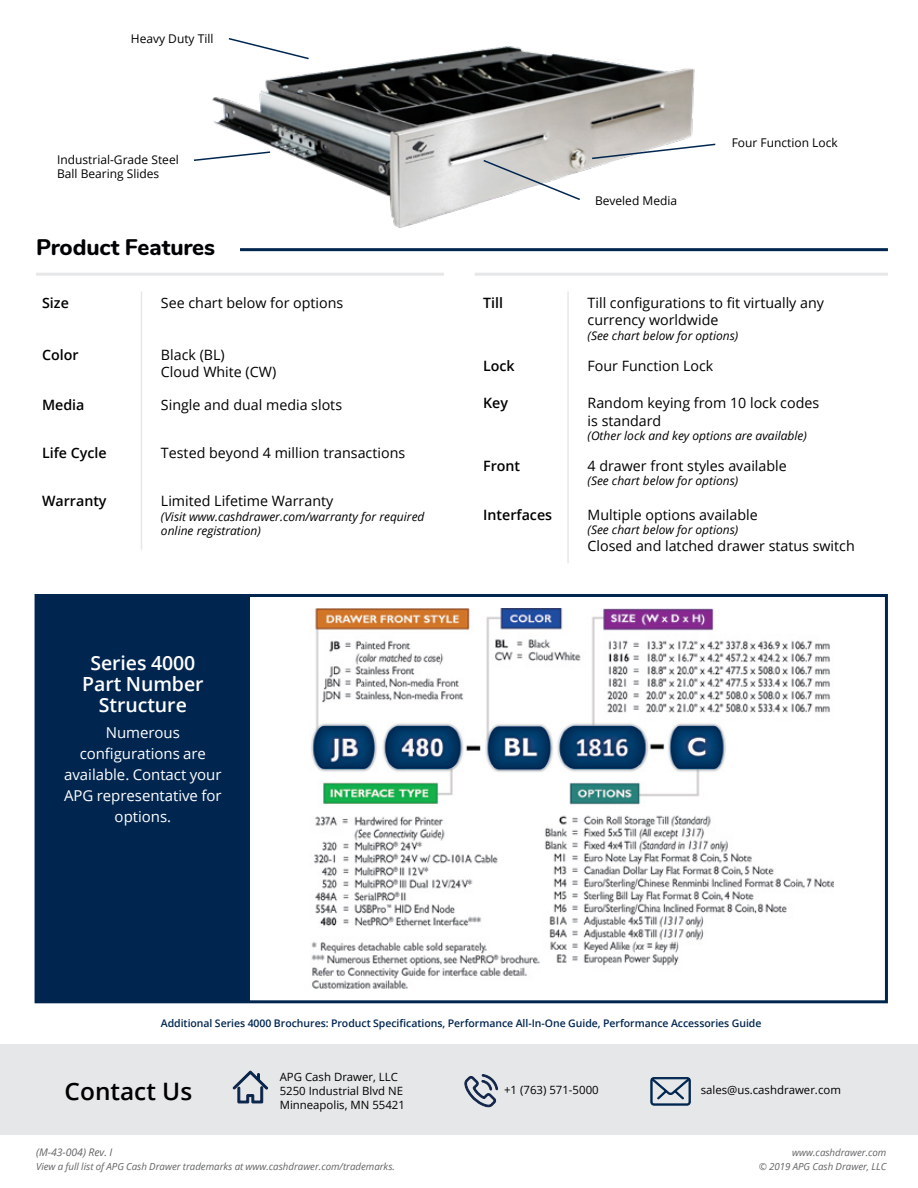
<style>
.page{position:relative;width:918px;height:1188px;background:#fff}
.page>*{position:absolute;margin:0;border:0;box-sizing:border-box;transform-origin:0 0}
.t1{font:600 24px "Open Sans";color:#000}
.t2{font:800 22.5px "Nunito";letter-spacing:-.005em;color:#000204}
.t3{font:600 19.5px/21px "Open Sans";letter-spacing:-.005em;color:#fff;text-align:center}
.t4{font:15px/21px "Open Sans";letter-spacing:-.005em;color:#fff;text-align:center}
.t5{font:14.25px/17.1px "Open Sans";color:#000}
.t6{font:600 14.25px "Open Sans";color:#000}
.t7{font:italic 12px/14.4px "Open Sans";color:#000}
.t8{font:12px/14.4px "Open Sans";color:#000}
.t9{font:11.4px/13.6px "Open Sans";color:#000}
.t10{font:600 10.5px "Open Sans";letter-spacing:-.005em;color:#002650}
.t11{font:italic 10.5px "Open Sans";letter-spacing:-.005em;color:#636466}
.t12{font:italic 9.75px/13.5px "Open Sans";letter-spacing:-.005em;color:#636466;text-align:right}
</style>
<div class="page">
<img style="left:212px;top:46px;width:483px;height:182px">
<div style="left:36px;top:595px;width:214px;height:407px;background:#002650"></div>
<img style="left:311px;top:608px;width:523px;height:381px">
<div style="left:35px;top:594px;width:853px;height:409px;border:3px solid #002650"></div>
<hr style="left:141px;top:291px;width:1px;height:52px;background:#e6e7e8">
<hr style="left:141px;top:343px;width:1px;height:50px;background:#e6e7e8">
<hr style="left:141px;top:393px;width:1px;height:48px;background:#e6e7e8">
<hr style="left:141px;top:441px;width:1px;height:48px;background:#e6e7e8">
<hr style="left:141px;top:489px;width:1px;height:61px;background:#e6e7e8">
<hr style="left:567px;top:291px;width:2px;height:63px;background:#e6e7e8">
<hr style="left:567px;top:354px;width:2px;height:38px;background:#e6e7e8">
<hr style="left:567px;top:392px;width:2px;height:62px;background:#e6e7e8">
<hr style="left:567px;top:454px;width:2px;height:49px;background:#e6e7e8">
<hr style="left:567px;top:503px;width:2px;height:60px;background:#e6e7e8">
<svg style="left:482px;top:159px;width:100px;height:42px"></svg>
<svg style="left:591px;top:143px;width:125px;height:17px"></svg>
<svg style="left:227px;top:38px;width:83px;height:22px"></svg>
<svg style="left:193px;top:150px;width:79px;height:12px"></svg>
<div style="left:0;top:1044px;width:918px;height:91px;background:#e6e7e8"></div>
<svg style="left:464px;top:1074px;width:34px;height:33px"></svg>
<svg style="left:650px;top:1077px;width:41px;height:29px"></svg>
<svg style="left:233px;top:1071px;width:35px;height:32px"></svg>
<hr style="left:36px;top:273px;width:408px;height:3px;background:#e6e7e8">
<hr style="left:475px;top:273px;width:413px;height:3px;background:#e6e7e8">
<hr style="left:240px;top:248px;width:648px;height:3px;background:#002650">
<p class="t8" style="left:131px;top:31px;width:84px">Heavy Duty Till</p>
<p class="t8" style="left:57px;top:152px;width:123px">Industrial-Grade Steel<br>Ball Bearing Slides</p>
<h2 class="t2" style="left:36px;top:231px;width:181px">Product Features</h2>
<p class="t6" style="left:42px;top:293px;width:28px">Size</p>
<p class="t5" style="left:161px;top:294px;width:184px">See chart below for options</p>
<p class="t6" style="left:42px;top:345px;width:38px">Color</p>
<p class="t5" style="left:161px;top:346px;width:117px">Black (BL)<br>Cloud White (CW)</p>
<p class="t6" style="left:42px;top:395px;width:44px">Media</p>
<p class="t5" style="left:161px;top:396px;width:183px">Single and dual media slots</p>
<p class="t6" style="left:42px;top:443px;width:66px">Life Cycle</p>
<p class="t5" style="left:161px;top:443px;width:246px">Tested beyond 4 million transactions</p>
<p class="t6" style="left:42px;top:491px;width:66px">Warranty</p>
<p class="t5" style="left:161px;top:492px;width:174px">Limited Lifetime Warranty</p>
<p class="t7" style="left:161px;top:509px;width:265px">(Visit www.cashdrawer.com/warranty for required online registration)</p>
<h3 class="t3" style="left:82px;top:652px;width:123px">Series 4000<br>Part Number<br>Structure</h3>
<p class="t4" style="left:64px;top:722px;width:159px">Numerous configurations are available. Contact your<br>APG representative for options.</p>
<p class="t8" style="left:595px;top:193px;width:84px">Beveled Media</p>
<p class="t8" style="left:732px;top:135px;width:107px">Four Function Lock</p>
<p class="t6" style="left:483px;top:293px;width:21px">Till</p>
<p class="t5" style="left:588px;top:294px;width:238px">Till configurations to fit virtually any currency worldwide</p>
<p class="t7" style="left:588px;top:328px;width:152px">(See chart below for options)</p>
<p class="t6" style="left:483px;top:356px;width:33px">Lock</p>
<p class="t5" style="left:588px;top:357px;width:127px">Four Function Lock</p>
<p class="t6" style="left:483px;top:393px;width:26px">Key</p>
<p class="t5" style="left:588px;top:394px;width:233px">Random keying from 10 lock codes is standard</p>
<p class="t7" style="left:588px;top:428px;width:221px">(Other lock and key options are available)</p>
<p class="t6" style="left:483px;top:456px;width:39px">Front</p>
<p class="t5" style="left:588px;top:457px;width:201px">4 drawer front styles available</p>
<p class="t7" style="left:588px;top:474px;width:152px">(See chart below for options)</p>
<p class="t6" style="left:483px;top:505px;width:70px">Interfaces</p>
<p class="t5" style="left:588px;top:506px;width:172px">Multiple options available</p>
<p class="t7" style="left:588px;top:522px;width:152px">(See chart below for options)</p>
<p class="t5" style="left:588px;top:537px;width:269px">Closed and latched drawer status switch</p>
<p class="t10" style="left:161px;top:1016px;width:602px">Additional Series 4000 Brochures: Product Specifications, Performance All-In-One Guide, Performance Accessories Guide</p>
<h1 class="t1" style="left:65px;top:1075px;width:129px">Contact Us</h1>
<p class="t9" style="left:280px;top:1070px;width:127px">APG Cash Drawer, LLC<br>5250 Industrial Blvd NE<br>Minneapolis, MN 55421</p>
<p class="t11" style="left:36px;top:1145px;width:78px">(M-43-004) Rev. I</p>
<p class="t12" style="left:36px;top:1159px;width:360px">View a full list of APG Cash Drawer trademarks at www.cashdrawer.com/trademarks.</p>
<p class="t9" style="left:504px;top:1082px;width:96px">+1 (763) 571-5000</p>
<p class="t9" style="left:701px;top:1082px;width:142px">sales@us.cashdrawer.com</p>
<p class="t12" style="left:759px;top:1146px;width:129px">www.cashdrawer.com<br>© 2019 APG Cash Drawer, LLC</p>
</div>
